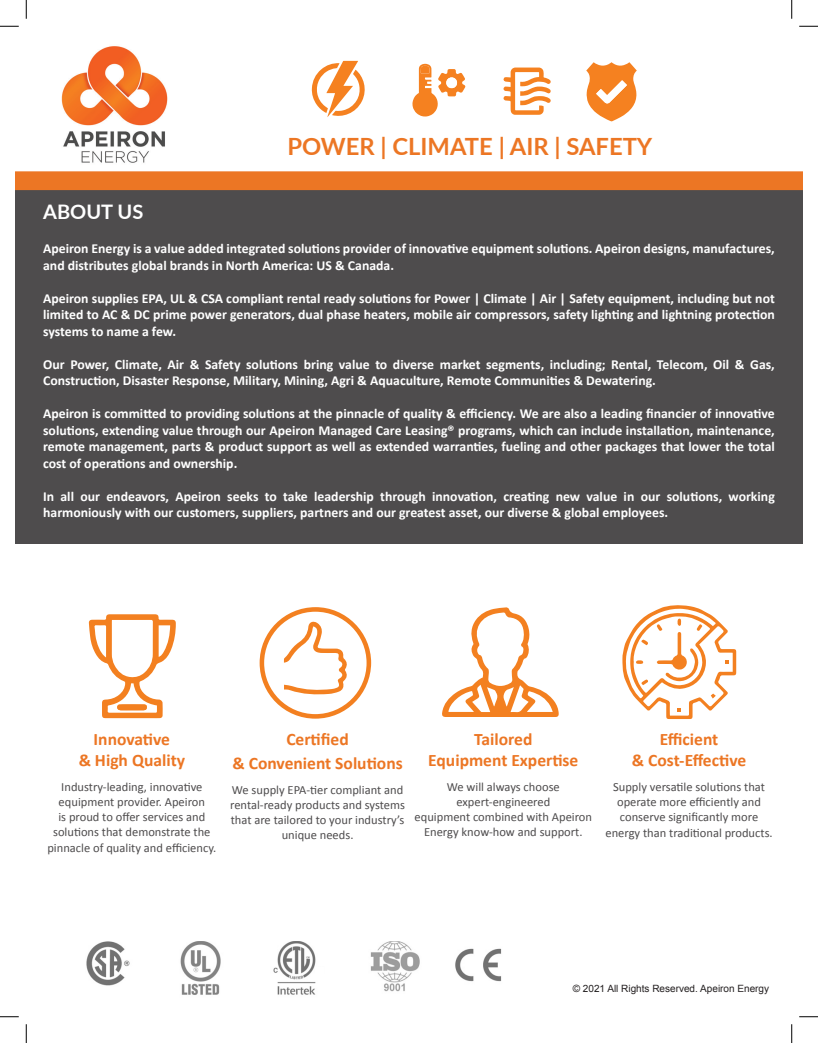
<style>
.page{position:relative;width:818px;height:1043px;background:#fff}
.page>*{position:absolute;margin:0;border:0;box-sizing:border-box;transform-origin:0 0}
.t1{font:700 23.75px "Lato";color:#ec7624}
.t2{font:700 20px "Lato";color:#fff}
.t3{font:700 17.5px "Calibri";color:#ec7624}
.t4{font:700 13.75px/16.5px "Calibri";color:#fff}
.t5{font:12.5px/15px "Calibri";color:#4e4c4d;text-align:center}
.t6{font:10px "Arial";color:#231f20}
</style>
<div class="page">
<svg style="left:89px;top:614px;width:87px;height:104px"></svg>
<div style="left:15px;top:186px;width:787px;height:358px;background:#4e4c4d"></div>
<img style="left:61px;top:46px;width:107px;height:117px">
<div style="left:15px;top:171px;width:787px;height:19px;background:#ec7624"></div>
<img style="left:86px;top:941px;width:334px;height:54px">
<svg style="left:259px;top:607px;width:112px;height:111px"></svg>
<svg style="left:442px;top:607px;width:116px;height:110px"></svg>
<svg style="left:622px;top:605px;width:114px;height:114px"></svg>
<img style="left:455px;top:948px;width:47px;height:34px">
<div style="left:315px;top:967px;width:8px;height:9px;background:#fff"></div>
<svg style="left:311px;top:61px;width:54px;height:56px"></svg>
<svg style="left:412px;top:64px;width:53px;height:53px"></svg>
<div style="left:446px;top:77px;width:11px;height:11px;background:#fff;border-radius:5px"></div>
<svg style="left:503px;top:68px;width:48px;height:47px"></svg>
<svg style="left:586px;top:62px;width:50px;height:59px"></svg>
<svg style="left:0;top:25px;width:19px;height:2px"></svg>
<svg style="left:799px;top:25px;width:19px;height:2px"></svg>
<svg style="left:0;top:1016px;width:19px;height:1px"></svg>
<svg style="left:799px;top:1016px;width:19px;height:1px"></svg>
<svg style="left:25px;top:0;width:2px;height:19px"></svg>
<svg style="left:25px;top:1024px;width:2px;height:18px"></svg>
<svg style="left:791px;top:0;width:1px;height:19px"></svg>
<svg style="left:791px;top:1024px;width:1px;height:18px"></svg>
<p class="t1" style="left:287px;top:129px;width:366px">POWER | CLIMATE | AIR | SAFETY</p>
<p class="t2" style="left:43px;top:197px;width:102px">ABOUT US</p>
<p class="t4" style="left:43px;top:240px;width:733px">Apeiron Energy is a value added integrated solutions provider of innovative equipment solutions. Apeiron designs, manufactures, and distributes global brands in North America: US &amp; Canada.</p>
<p class="t4" style="left:43px;top:290px;width:733px;text-align:justify">Apeiron supplies EPA, UL &amp; CSA compliant rental ready solutions for Power | Climate | Air | Safety equipment, including but not limited to AC &amp; DC prime power generators, dual phase heaters, mobile air compressors, safety lighting and lightning protection systems to name a few.</p>
<p class="t4" style="left:43px;top:356px;width:733px">Our Power, Climate, Air &amp; Safety solutions bring value to diverse market segments, including; Rental, Telecom, Oil &amp; Gas,<br>Construction, Disaster Response, Military, Mining, Agri &amp; Aquaculture, Remote Communities &amp; Dewatering.</p>
<p class="t4" style="left:43px;top:405px;width:733px;text-align:justify">Apeiron is committed to providing solutions at the pinnacle of quality &amp; efficiency. We are also a leading financier of innovative solutions, extending value through our Apeiron Managed Care Leasing® programs, which can include installation, maintenance, remote management, parts &amp; product support as well as extended warranties, fueling and other packages that lower the total cost of operations and ownership.</p>
<p class="t4" style="left:43px;top:488px;width:733px">In all our endeavors, Apeiron seeks to take leadership through innovation, creating new value in our solutions, working harmoniously with our customers, suppliers, partners and our greatest asset, our diverse &amp; global employees.</p>
<p class="t3" style="left:94px;top:727px;width:78px">Innovative</p>
<p class="t3" style="left:79px;top:748px;width:108px">&amp; High Quality</p>
<p class="t5" style="left:53px;top:779px;width:159px">Industry-leading, innovative equipment provider. Apeiron<br>is proud to offer services and solutions that demonstrate the</p>
<p class="t5" style="left:47px;top:840px;width:170px">pinnacle of quality and efficiency.</p>
<p class="t3" style="left:286px;top:727px;width:64px">Certified</p>
<p class="t3" style="left:232px;top:751px;width:172px">&amp; Convenient Solutions</p>
<p class="t5" style="left:230px;top:782px;width:176px">We supply EPA-tier compliant and rental-ready products and systems that are tailored to your industry’s unique needs.</p>
<p class="t3" style="left:474px;top:727px;width:60px">Tailored</p>
<p class="t3" style="left:428px;top:748px;width:152px">Equipment Expertise</p>
<p class="t5" style="left:414px;top:779px;width:179px">We will always choose expert-engineered<br>equipment combined with Apeiron<br>Energy know-how and support.</p>
<p class="t3" style="left:659px;top:727px;width:60px">Efficient</p>
<p class="t3" style="left:632px;top:748px;width:116px">&amp; Cost-Effective</p>
<p class="t5" style="left:613px;top:779px;width:153px">Supply versatile solutions that operate more efficiently and conserve significantly more</p>
<p class="t5" style="left:605px;top:825px;width:169px">energy than traditional products.</p>
<p class="t6" style="left:572px;top:982px;width:198px">© 2021 All Rights Reserved. Apeiron Energy</p>
</div>
